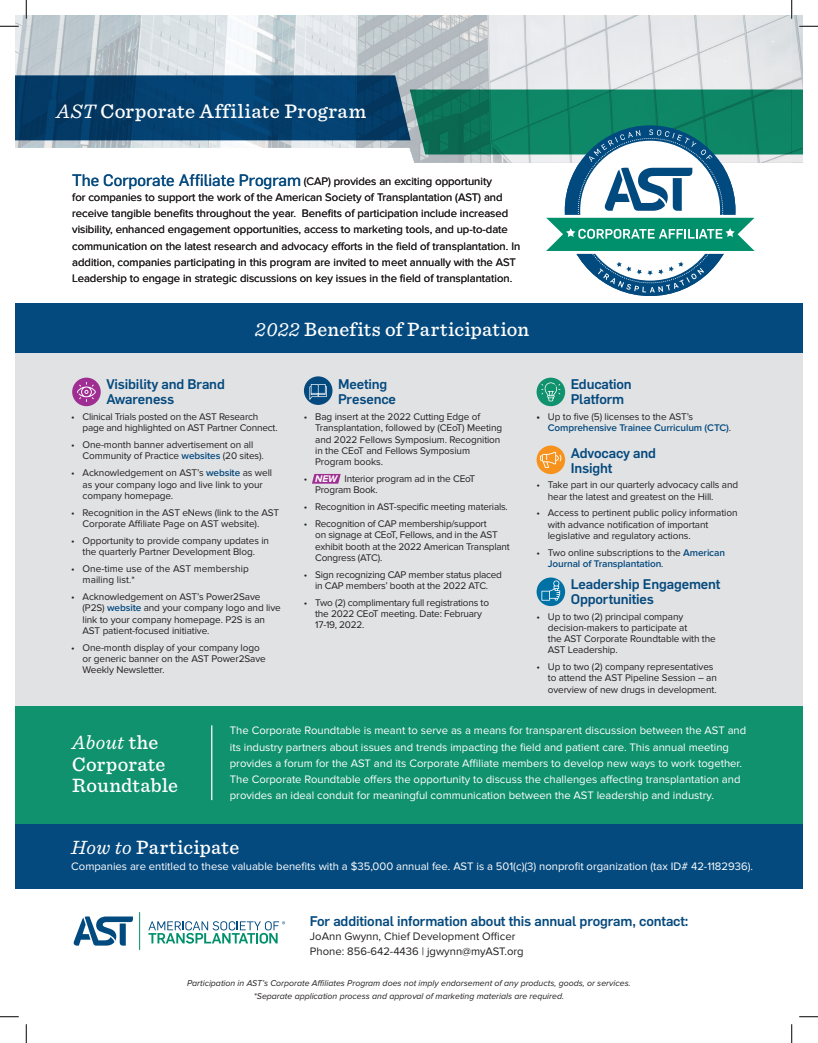
<style>
.page{position:relative;width:818px;height:1043px;background:#fff}
.page>*{position:absolute;margin:0;border:0;box-sizing:border-box;transform-origin:0 0}
.t1{font:500 20.5px "Sentinel";letter-spacing:.025em;color:#fff}
.t2{font:500 20.12px/21.6px "Sentinel";letter-spacing:.015em;color:#fff}
.t3{font:500 13.75px/15px "Flama";letter-spacing:-.01em;color:#054a7e}
.t4{font:11.25px/16.2px "Proxima Nova";color:#231f20}
.t5{font:11.25px/16.2px "Proxima Nova";color:#fff}
.t6{font:10px/11.2px "Proxima Nova";letter-spacing:-.01em;color:#231f20}
.t7{font:600 10px/11.2px "Proxima Nova";letter-spacing:-.01em;color:#054a7e}
.t8{font:italic 600 10px "Proxima Nova";letter-spacing:-.01em;color:#054a7e}
.t9{font:italic 8.75px "Proxima Nova";color:#231f20}
.s1{font-weight:400;font-style:italic}
.s2{font-family:"Flama Basic";font-size:16.25px;color:#054a7e}
.s3{font-weight:600;color:#054a7e}
.s4{font-style:italic}
.s5{font-weight:700;font-style:italic;color:#fff}
.s6{font-weight:700;color:#231f20}
.s7{font-weight:400;color:#231f20}
.s8{font-weight:400;font-style:italic;color:#231f20}
</style>
<div class="page">
<div style="left:15px;top:824px;width:787px;height:64px;background:#054a7e"></div>
<div style="left:15px;top:706px;width:787px;height:118px;background:#10926e"></div>
<hr style="left:211px;top:725px;width:1px;height:75px;background:#fff">
<svg style="left:74px;top:916px;width:59px;height:29px"></svg>
<hr style="left:139px;top:912px;width:1px;height:37px;background:#00906c">
<svg style="left:148px;top:921px;width:137px;height:22px"></svg>
<div style="left:15px;top:353px;width:776px;height:353px;background:#e1e2e4"></div>
<svg style="left:15px;top:15px;width:776px;height:148px;background:#d6dbdf"></svg>
<svg style="left:572px;top:133px;width:155px;height:155px"></svg>
<svg style="left:546px;top:168px;width:209px;height:124px"></svg>
<svg style="left:15px;top:75px;width:787px;height:87px;background:#45838c"></svg>
<div style="left:15px;top:303px;width:776px;height:50px;background:#054a7e"></div>
<svg style="left:312px;top:474px;width:28px;height:9px"></svg>
<svg style="left:72px;top:377px;width:29px;height:29px"></svg>
<svg style="left:77px;top:382px;width:19px;height:20px"></svg>
<div style="left:304px;top:376px;width:28px;height:29px;background:#054a7e;border-radius:50%"></div>
<svg style="left:309px;top:384px;width:18px;height:16px"></svg>
<svg style="left:536px;top:377px;width:29px;height:29px"></svg>
<svg style="left:541px;top:382px;width:19px;height:19px"></svg>
<svg style="left:536px;top:445px;width:29px;height:29px"></svg>
<svg style="left:540px;top:451px;width:21px;height:17px"></svg>
<svg style="left:536px;top:577px;width:29px;height:29px"></svg>
<svg style="left:541px;top:580px;width:19px;height:20px"></svg>
<svg style="left:0;top:25px;width:19px;height:2px"></svg>
<svg style="left:799px;top:25px;width:19px;height:2px"></svg>
<svg style="left:0;top:1016px;width:19px;height:1px"></svg>
<svg style="left:799px;top:1016px;width:19px;height:1px"></svg>
<svg style="left:25px;top:0;width:2px;height:19px"></svg>
<svg style="left:25px;top:1024px;width:2px;height:18px"></svg>
<svg style="left:790px;top:0;width:2px;height:19px"></svg>
<svg style="left:791px;top:1024px;width:1px;height:18px"></svg>
<p class="t1" style="left:56px;top:96px;width:311px"><span class="s1">AST</span> Corporate Affiliate Program</p>
<p class="t4" style="left:72px;top:173px;width:449px"><span class="s2">The Corporate Affiliate Program</span> (CAP) provides an exciting opportunity<br>for companies to support the work of the American Society of Transplantation (AST) and receive tangible benefits throughout the year. Benefits of participation include increased visibility, enhanced engagement opportunities, access to marketing tools, and up-to-date communication on the latest research and advocacy efforts in the field of transplantation. In addition, companies participating in this program are invited to meet annually with the AST Leadership to engage in strategic discussions on key issues in the field of transplantation.</p>
<p class="t2" style="left:255px;top:317px;width:276px"><span class="s1">2022</span> Benefits of Participation</p>
<p class="t4" style="left:338px;top:238px;width:5px">f</p>
<p class="t3" style="left:106px;top:376px;width:120px">Visibility and Brand<br>Awareness</p>
<p class="t6" style="left:82px;top:411px;width:196px;text-indent:-11px">• Clinical Trials posted on the AST Research page and highlighted on AST Partner Connect.</p>
<p class="t6" style="left:82px;top:439px;width:183px;text-indent:-11px">• One-month banner advertisement on all<br>Community of Practice <span class="s3">websites</span> (20 sites).</p>
<p class="t6" style="left:82px;top:467px;width:191px;text-indent:-11px">• Acknowledgement on AST’s <span class="s3">website</span> as well as your company logo and live link to your company homepage.</p>
<p class="t6" style="left:82px;top:507px;width:198px;text-indent:-11px">• Recognition in the AST eNews (link to the AST<br>Corporate Affiliate Page on AST website).</p>
<p class="t6" style="left:71px;top:535px;width:199px;text-align:center">• Opportunity to provide company updates in the quarterly Partner Development Blog.</p>
<p class="t6" style="left:82px;top:563px;width:168px;text-indent:-11px">• One-time use of the AST membership mailing list.*</p>
<p class="t6" style="left:82px;top:591px;width:200px;text-indent:-11px">• Acknowledgement on AST’s Power2Save (P2S) <span class="s3">website</span> and your company logo and live link to your company homepage. P2S is an AST patient-focused initiative.</p>
<p class="t6" style="left:82px;top:642px;width:185px;text-indent:-11px">• One-month display of your company logo or generic banner on the AST Power2Save<br>Weekly Newsletter<span class="s4">.</span></p>
<p class="t6" style="left:135px;top:518px;width:9px">f</p>
<p class="t6" style="left:223px;top:602px;width:46px">s logo and</p>
<p class="t6" style="left:87px;top:614px;width:184px">ve link to your company homepage. P2S is</p>
<p class="t6" style="left:82px;top:625px;width:141px">an AST patient-focused nitiative.</p>
<p class="t6" style="left:238px;top:642px;width:28px">s logo</p>
<p class="t3" style="left:338px;top:376px;width:59px">Meeting<br>Presence</p>
<p class="t6" style="left:315px;top:411px;width:188px;text-indent:-11px">• Bag insert at the 2022 Cutting Edge of Transplantation, followed by (CEoT) Meeting and 2022 Fellows Symposium. Recognition in the CEoT and Fellows Symposium Program books.</p>
<p class="t6" style="left:315px;top:473px;width:161px;text-indent:-11px">• <span class="s5">NEW</span> Interior program ad in the CEoT<br>Program Book.</p>
<p class="t6" style="left:304px;top:501px;width:205px">• Recognition in AST-specific meeting materials.</p>
<p class="t6" style="left:315px;top:518px;width:196px;text-indent:-11px">• Recognition of CAP membership/support<br>on signage at CEoT, Fellows, and in the AST exhibit booth at the 2022 American Transplant Congress (ATC).</p>
<p class="t6" style="left:304px;top:569px;width:200px;text-align:center">• Sign recognizing CAP member status placed in CAP members’ booth at the 2022 ATC.</p>
<p class="t6" style="left:315px;top:597px;width:175px;text-indent:-11px">• Two (2) complimentary full registrations to the 2022 CEoT meeting. Date: February<br>17-19, 2022.</p>
<p class="t3" style="left:570px;top:376px;width:63px">Education<br>Platform</p>
<p class="t7" style="left:548px;top:411px;width:185px;text-indent:-11px"><span class="s6">•</span> <span class="s7">Up to five (5) licenses to the AST’s<br></span>Comprehensive Trainee Curriculum (CTC)<span class="s7">.</span></p>
<p class="t3" style="left:570px;top:444px;width:87px">Advocacy and<br>Insight</p>
<p class="t6" style="left:548px;top:479px;width:192px;text-indent:-11px">• Take part in our quarterly advocacy calls and hear the latest and greatest on the Hill.</p>
<p class="t6" style="left:548px;top:507px;width:191px;text-indent:-11px">• Access to pertinent public policy information with advance notification of important legislative and regulatory actions.</p>
<p class="t7" style="left:548px;top:547px;width:179px;text-indent:-11px"><span class="s7">• Two online subscriptions to the</span> American<br>Journal of Transplantation<span class="s8">.</span></p>
<p class="t3" style="left:570px;top:575px;width:151px">Leadership Engagement<br>Opportunities</p>
<p class="t6" style="left:547px;top:610px;width:169px;text-indent:-11px">• Up to two (2) principal company decision-makers to participate at<br>the AST Corporate Roundtable with the<br>AST Leadership.</p>
<p class="t6" style="left:547px;top:661px;width:171px;text-indent:-11px">• Up to two (2) company representatives to attend the AST Pipeline Session – an overview of new drugs in development.</p>
<p class="t6" style="left:604px;top:411px;width:108px">registrations to the AST’s</p>
<p class="t8" style="left:632px;top:558px;width:35px">ntation<span class="s7">.</span></p>
<p class="t2" style="left:72px;top:730px;width:107px"><span class="s1">About</span> the<br>Corporate<br>Roundtable</p>
<p class="t5" style="left:230px;top:722px;width:518px">The Corporate Roundtable is meant to serve as a means for transparent discussion between the AST and its industry partners about issues and trends impacting the field and patient care. This annual meeting provides a forum for the AST and its Corporate Affiliate members to develop new ways to work together.<br>The Corporate Roundtable offers the opportunity to discuss the challenges affecting transplantation and provides an ideal conduit for meaningful communication between the AST leadership and industry.</p>
<p class="t2" style="left:71px;top:835px;width:169px"><span class="s1">How to</span> Participate</p>
<p class="t5" style="left:71px;top:858px;width:683px">Companies are entitled to these valuable benefits with a $35,000 annual fee. AST is a 501(c)(3) nonprofit organization (tax ID# 42-1182936).</p>
<p class="t3" style="left:310px;top:912px;width:380px">For additional information about this annual program, contact:</p>
<p class="t4" style="left:310px;top:928px;width:215px;line-height:15px">JoAnn Gwynn, Chief Development Officer<br>Phone: 856-642-4436 | jgwynn@myAST.org</p>
<p class="t9" style="left:187px;top:978px;width:445px">Participation in AST’s Corporate Affiliates Program does not imply endorsement of any products, goods, or services.</p>
<p class="t9" style="left:254px;top:990px;width:311px">*Separate application process and approval of marketing materials are required.</p>
</div>
